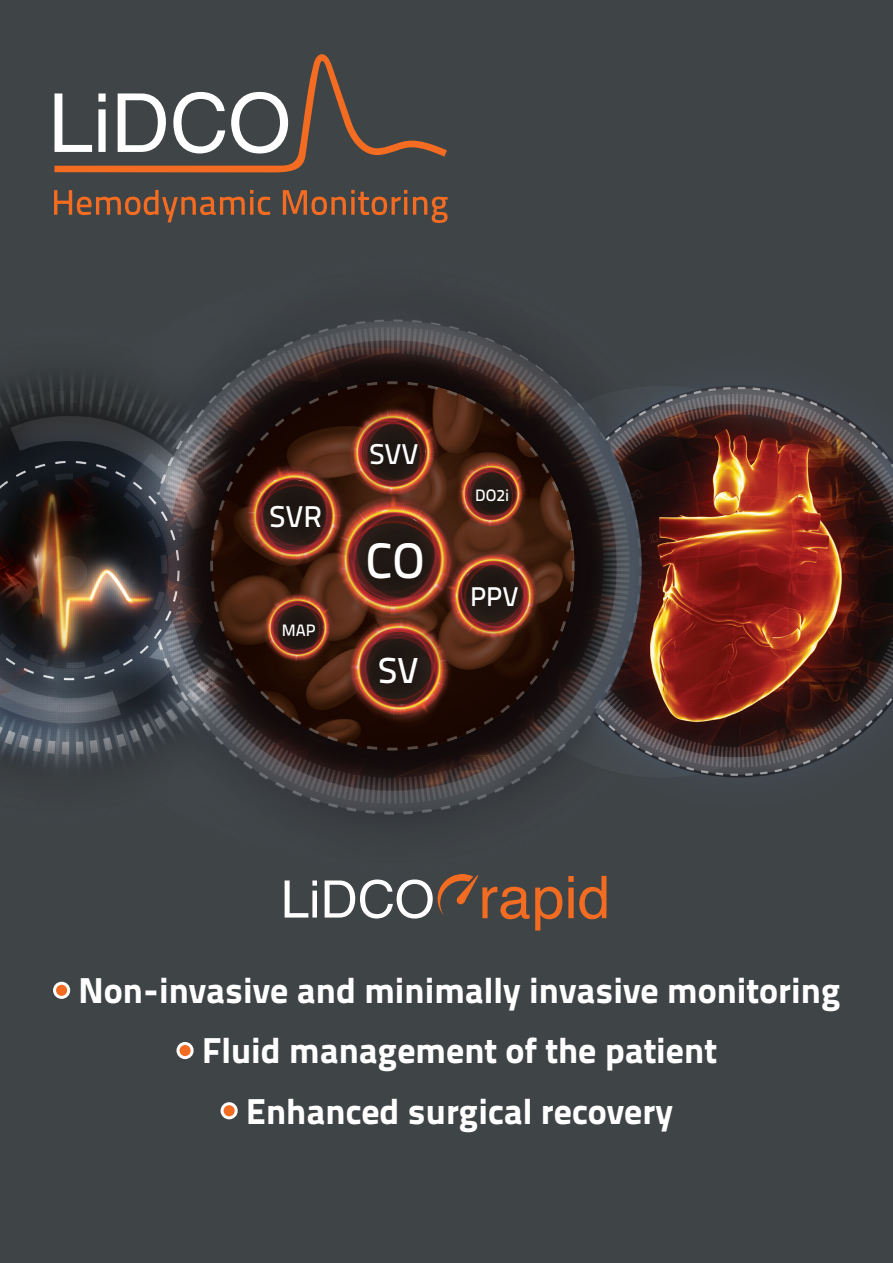
<style>
.page{position:relative;width:893px;height:1263px;background:#fff}
.page>*{position:absolute;margin:0;border:0;box-sizing:border-box;transform-origin:0 0}
.t1{font:49.65px "Titillium Text 25 L 600 wt";color:#fff}
.t2{font:36px/60.3px "Titillium Text 25 L 999 wt";color:#fff;text-align:center}
.t3{font:36px "Titillium Text 25 L 600 wt";color:#fff}
.t4{font:30px "Titillium Text 25 L 600 wt";color:#fff}
.t5{font:28.5px "Titillium Text 25 L 600 wt";color:#fff}
.t6{font:27px "Titillium Text 25 L 600 wt";color:#fff}
.t7{font:16.5px "Titillium Text 25 L 600 wt";color:#fff}
</style>
<div class="page">
<img style="left:0;top:0;width:893px;height:1263px">
<div style="left:53px;top:982px;width:17px;height:17px;background:#f36c21;border:3px solid #fff;border-radius:50%"></div>
<div style="left:176px;top:1042px;width:18px;height:17px;background:#f36c21;border:3px solid #fff;border-radius:50%"></div>
<div style="left:221px;top:1102px;width:17px;height:17px;background:#f36c21;border:3px solid #fff;border-radius:50%"></div>
<svg style="left:568px;top:876px;width:38px;height:43px;background:#885437"></svg>
<svg style="left:285px;top:880px;width:32px;height:37px"></svg>
<svg style="left:325px;top:874px;width:237px;height:56px;background:#695d56"></svg>
<svg style="left:54px;top:54px;width:393px;height:119px;background:#5f5956"></svg>
<svg style="left:54px;top:190px;width:216px;height:32px;background:#6c4d3d"></svg>
<svg style="left:283px;top:190px;width:124px;height:25px;background:#7c5139"></svg>
<svg style="left:413px;top:197px;width:35px;height:26px"></svg>
<p class="t4" style="left:270px;top:493px;width:54px">SVR</p>
<p class="t7" style="left:282px;top:617px;width:35px">MAP</p>
<p class="t5" style="left:369px;top:432px;width:51px">SVV</p>
<h1 class="t1" style="left:366px;top:523px;width:60px">CO</h1>
<p class="t3" style="left:378px;top:643px;width:42px">SV</p>
<p class="t7" style="left:475px;top:483px;width:36px">DO2i</p>
<p class="t6" style="left:470px;top:576px;width:50px">PPV</p>
<p class="t2" style="left:79px;top:958px;width:763px">Non-invasive and minimally invasive monitoring<br>Fluid management of the patient<br>Enhanced surgical recovery</p>
</div>
